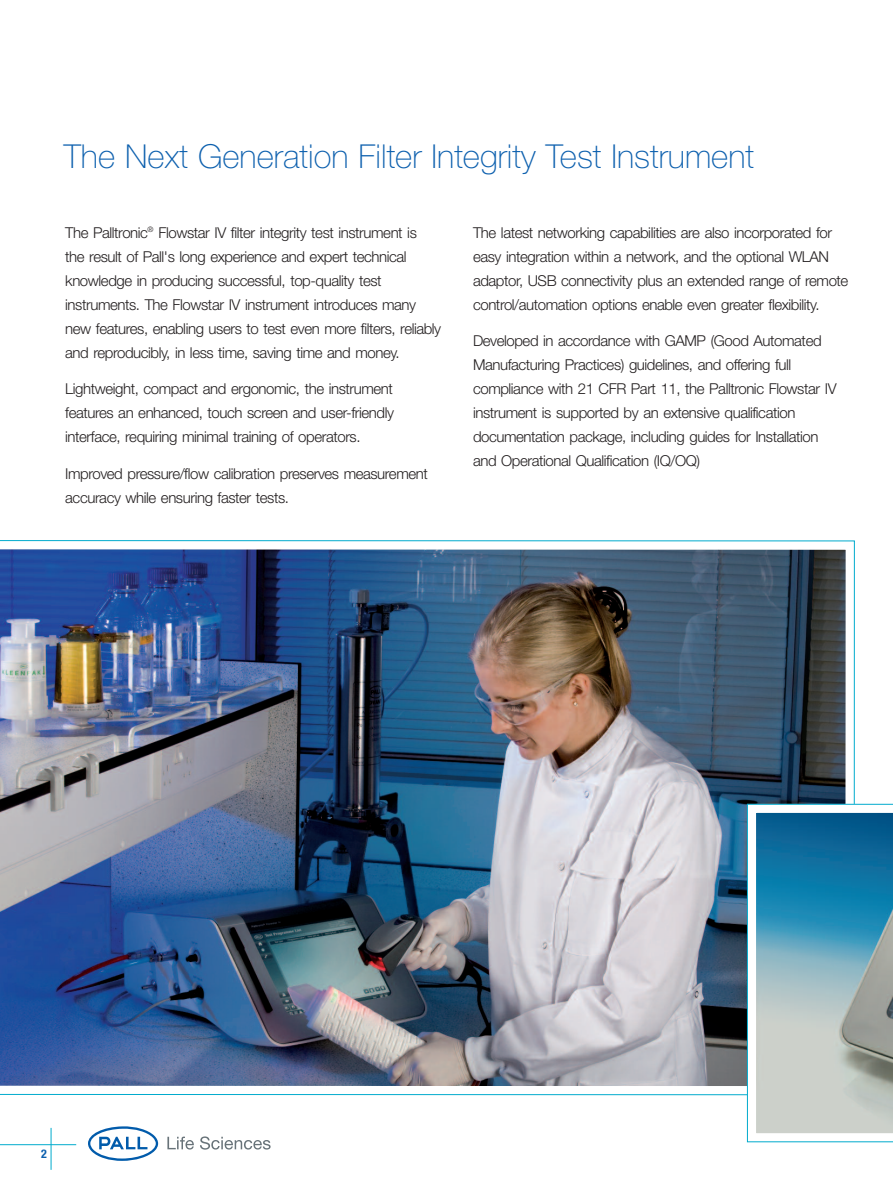
<style>
.page{position:relative;width:893px;height:1191px;background:#fff}
.page>*{position:absolute;margin:0;border:0;box-sizing:border-box;transform-origin:0 0}
.t1{font:100 33px "Helvetica Neue";color:#0d60ae}
.t2{font:300 15px/24px "Helvetica Neue";letter-spacing:-.03em;color:#231f20}
.t3{font:700 condensed 12px "Helvetica Neue";color:#0d60ae}
</style>
<div class="page">
<img style="left:0;top:540px;width:855px;height:555px">
<svg style="left:88px;top:1126px;width:70px;height:34px"></svg>
<svg style="left:167px;top:1136px;width:27px;height:13px"></svg>
<svg style="left:200px;top:1136px;width:71px;height:13px"></svg>
<hr style="left:0;top:1144px;width:76px;height:1px;background:#00abcd">
<hr style="left:51px;top:1127px;width:1px;height:42px;background:#00abcd">
<svg style="left:747px;top:804px;width:146px;height:338px;background:#7eabbb"></svg>
<h1 class="t1" style="left:64px;top:145px;width:692px">The Next Generation Filter Integrity Test Instrument</h1>
<p class="t2" style="left:65px;top:222px;width:377px">The Palltronic<sup>®</sup> Flowstar IV filter integrity test instrument is<br>the result of Pall's long experience and expert technical knowledge in producing successful, top-quality test instruments. The Flowstar IV instrument introduces many new features, enabling users to test even more filters, reliably and reproducibly, in less time, saving time and money.</p>
<p class="t2" style="left:65px;top:378px;width:330px;text-align:justify">Lightweight, compact and ergonomic, the instrument features an enhanced, touch screen and user-friendly interface, requiring minimal training of operators.</p>
<p class="t2" style="left:65px;top:463px;width:364px">Improved pressure/flow calibration preserves measurement accuracy while ensuring faster tests.</p>
<p class="t2" style="left:473px;top:222px;width:377px">The latest networking capabilities are also incorporated for easy integration within a network, and the optional WLAN adaptor, USB connectivity plus an extended range of remote control/automation options enable even greater flexibility.</p>
<p class="t2" style="left:473px;top:330px;width:365px">Developed in accordance with GAMP (Good Automated Manufacturing Practices) guidelines, and offering full compliance with 21 CFR Part 11, the Palltronic Flowstar IV instrument is supported by an extensive qualification documentation package, including guides for Installation and Operational Qualification (IQ/OQ)</p>
<p class="t3" style="left:41px;top:1149px;width:7px">2</p>
</div>
